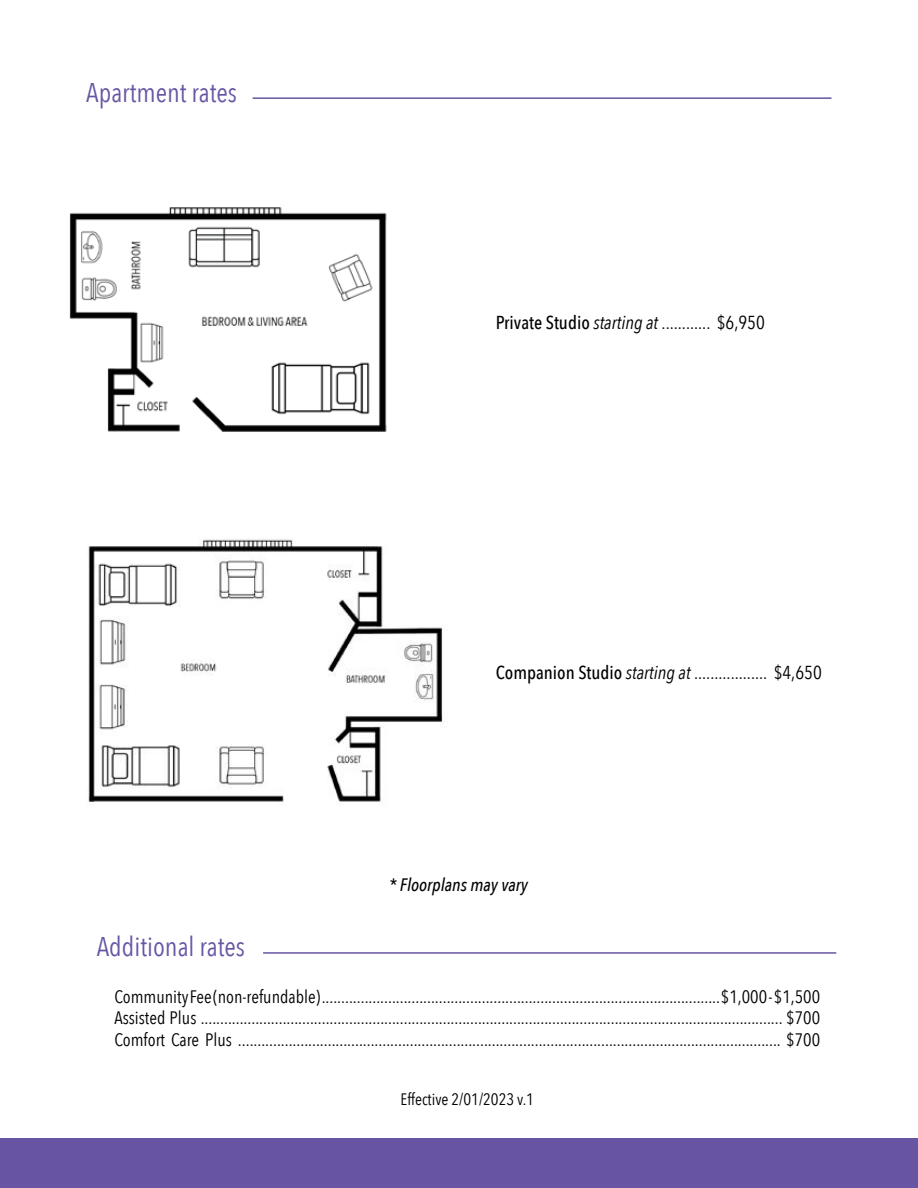
<style>
.page{position:relative;width:918px;height:1188px;background:#fff}
.page>*{position:absolute;margin:0;border:0;box-sizing:border-box;transform-origin:0 0}
.t1{font:27px "Avenir Next Condensed";color:#6755a4}
.t2{font:18.75px "Avenir Next Condensed";color:#000}
.t3{font:18px/21.6px "Avenir Next Condensed";color:#000;text-align:justify}
.t4{font:italic 500 18px "Avenir Next Condensed";color:#000}
.t5{font:16.5px "Avenir Next Condensed";color:#000}
.s1{font-weight:500}
.s2{font-style:italic}
</style>
<div class="page">
<hr style="left:253px;top:97px;width:578px;height:2px;background:#6755a4">
<hr style="left:263px;top:952px;width:573px;height:2px;background:#6755a4">
<div style="left:0;top:1139px;width:918px;height:49px;background:#6755a4"></div>
<img style="left:69px;top:207px;width:318px;height:225px">
<img style="left:88px;top:539px;width:357px;height:263px">
<h1 class="t1" style="left:86px;top:69px;width:152px">Apartment rates</h1>
<p class="t2" style="left:496px;top:307px;width:271px"><span class="s1">Private Studio</span> <span class="s2">starting at</span> ............ $6,950</p>
<p class="t2" style="left:496px;top:657px;width:327px"><span class="s1">Companion Studio</span> <span class="s2">starting at</span> .................. $4,650</p>
<p class="t4" style="left:389px;top:877px;width:140px">* Floorplans may vary</p>
<h1 class="t1" style="left:97px;top:924px;width:150px">Additional rates</h1>
<p class="t3" style="left:114px;top:985px;width:707px">Community Fee (non-refundable) ...................................................................................................... $1,000 - $1,500<br>Assisted Plus ..................................................................................................................................................... $700<br>Comfort Care Plus ........................................................................................................................................... $700</p>
<p class="t5" style="left:401px;top:1086px;width:135px">Effective 2/01/2023 v.1</p>
</div>
